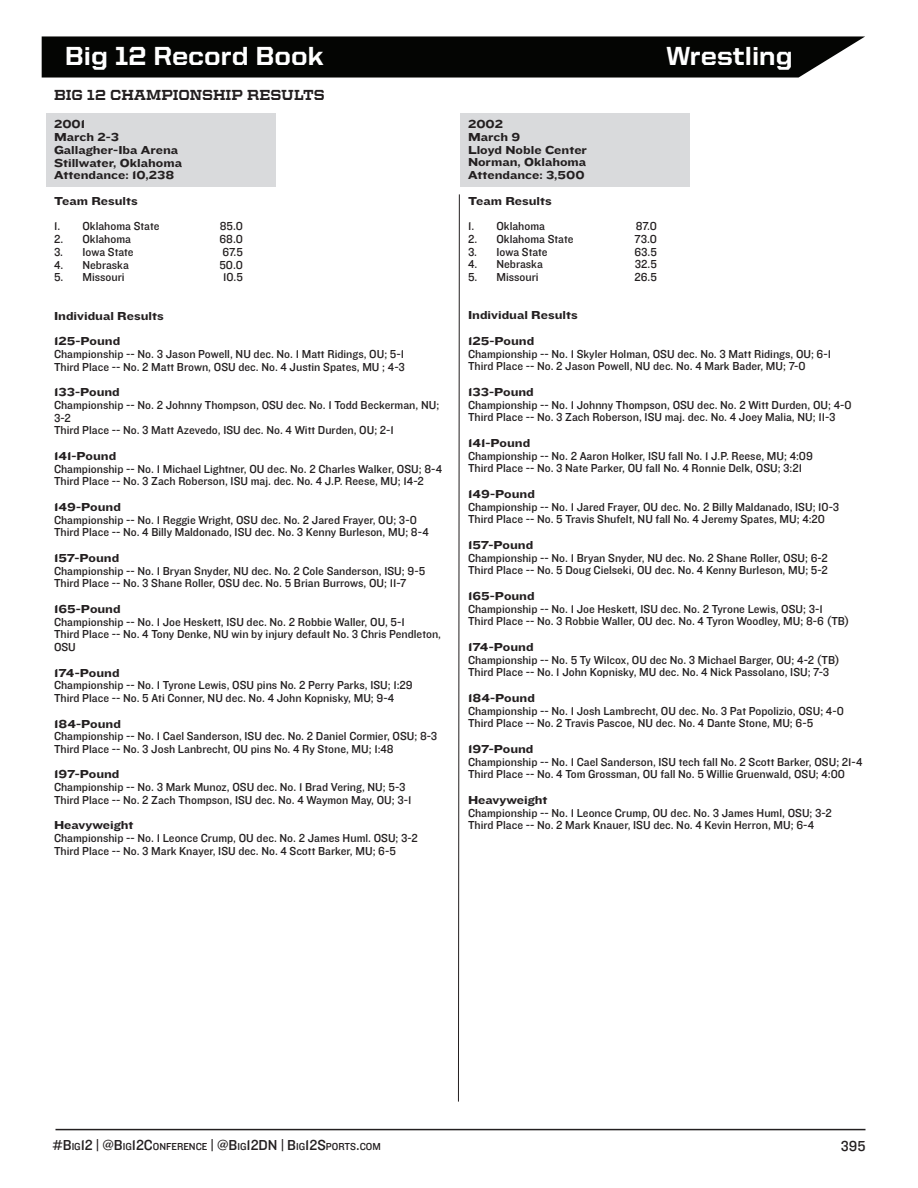
<style>
.page{position:relative;width:918px;height:1188px;background:#fff}
.page>*{position:absolute;margin:0;border:0;box-sizing:border-box;transform-origin:0 0}
.t1{font:800 26.25px "United Sans Semi Ext";color:#fff;scale:.81 1}
.t2{font:15px "Knockout 31 Junior Middlewt";color:#231f20}
.t3{font:800 14.7px "United Serif Ext";letter-spacing:-.005em;color:#231f20;scale:.67 1}
.t4{font:12px/12.8px "Knockout 31 Junior Middlewt";color:#231f20}
.t5{font:12px/12.8px "Knockout 53 Heviweight";color:#231f20}
.t6{font:10.5px "Knockout 31 Junior Middlewt";color:#231f20}
.s1{font-size:15px}
</style>
<div class="page">
<hr style="left:56px;top:1129px;width:810px;height:1px;background:#231f20">
<svg style="left:42px;top:36px;width:823px;height:42px;background:#131412"></svg>
<svg style="left:458px;top:194px;width:2px;height:908px;background:#908e8e"></svg>
<div style="left:46px;top:113px;width:230px;height:73px;background:#d9dadc"></div>
<div style="left:460px;top:113px;width:230px;height:73px;background:#d9dadc"></div>
<h1 class="t1" style="left:65px;top:41px;width:322px">Big 12 Record Book</h1>
<h1 class="t1" style="left:666px;top:41px;width:157px">Wrestling</h1>
<p class="t3" style="left:54px;top:86px;width:406px">BIG 12 CHAMPIONSHIP RESULTS</p>
<p class="t5" style="left:54px;top:118px;width:130px">2001<br>March 2-3<br>Gallagher-Iba Arena<br>Stillwater, Oklahoma<br>Attendance: 10,238</p>
<p class="t5" style="left:54px;top:194px;width:85px">Team Results</p>
<p class="t4" style="left:54px;top:219px;width:107px">1. Oklahoma State</p>
<p class="t4" style="left:220px;top:219px;width:25px">85.0</p>
<p class="t4" style="left:54px;top:232px;width:79px">2. Oklahoma</p>
<p class="t4" style="left:220px;top:232px;width:25px">68.0</p>
<p class="t4" style="left:54px;top:245px;width:81px">3. Iowa State</p>
<p class="t4" style="left:223px;top:245px;width:22px">67.5</p>
<p class="t4" style="left:54px;top:258px;width:76px">4. Nebraska</p>
<p class="t4" style="left:219px;top:258px;width:25px">50.0</p>
<p class="t4" style="left:54px;top:270px;width:72px">5. Missouri</p>
<p class="t4" style="left:223px;top:270px;width:21px">10.5</p>
<p class="t5" style="left:54px;top:302px;width:111px;line-height:25.5px">Individual Results<br>125-Pound</p>
<p class="t4" style="left:54px;top:347px;width:352px">Championship -- No. 3 Jason Powell, NU dec. No. 1 Matt Ridings, OU; 5-1<br>Third Place -- No. 2 Matt Brown, OSU dec. No. 4 Justin Spates, MU ; 4-3</p>
<p class="t5" style="left:54px;top:385px;width:67px">133-Pound</p>
<p class="t4" style="left:54px;top:398px;width:387px">Championship -- No. 2 Johnny Thompson, OSU dec. No. 1 Todd Beckerman, NU;<br>3-2<br>Third Place -- No. 3 Matt Azevedo, ISU dec. No. 4 Witt Durden, OU; 2-1</p>
<p class="t5" style="left:54px;top:449px;width:64px">141-Pound</p>
<p class="t4" style="left:54px;top:462px;width:390px">Championship -- No. 1 Michael Lightner, OU dec. No. 2 Charles Walker, OSU; 8-4<br>Third Place -- No. 3 Zach Roberson, ISU maj. dec. No. 4 J.P. Reese, MU; 14-2</p>
<p class="t5" style="left:54px;top:500px;width:68px">149-Pound</p>
<p class="t4" style="left:54px;top:513px;width:376px">Championship -- No. 1 Reggie Wright, OSU dec. No. 2 Jared Frayer, OU; 3-0<br>Third Place -- No. 4 Billy Maldonado, ISU dec. No. 3 Kenny Burleson, MU; 8-4</p>
<p class="t5" style="left:54px;top:551px;width:67px">157-Pound</p>
<p class="t4" style="left:54px;top:564px;width:373px">Championship -- No. 1 Bryan Snyder, NU dec. No. 2 Cole Sanderson, ISU; 9-5<br>Third Place -- No. 3 Shane Roller, OSU dec. No. 5 Brian Burrows, OU; 11-7</p>
<p class="t5" style="left:54px;top:602px;width:68px">165-Pound</p>
<p class="t4" style="left:54px;top:615px;width:389px">Championship -- No. 1 Joe Heskett, ISU dec. No. 2 Robbie Waller, OU, 5-1<br>Third Place -- No. 4 Tony Denke, NU win by injury default No. 3 Chris Pendleton,<br>OSU</p>
<p class="t5" style="left:54px;top:666px;width:67px">174-Pound</p>
<p class="t4" style="left:54px;top:678px;width:360px">Championship -- No. 1 Tyrone Lewis, OSU pins No. 2 Perry Parks, ISU; 1:29<br>Third Place -- No. 5 Ati Conner, NU dec. No. 4 John Kopnisky, MU; 9-4</p>
<p class="t5" style="left:54px;top:717px;width:68px">184-Pound</p>
<p class="t4" style="left:54px;top:729px;width:385px">Championship -- No. 1 Cael Sanderson, ISU dec. No. 2 Daniel Cormier, OSU; 8-3<br>Third Place -- No. 3 Josh Lanbrecht, OU pins No. 4 Ry Stone, MU; 1:48</p>
<p class="t5" style="left:54px;top:768px;width:67px">197-Pound</p>
<p class="t4" style="left:54px;top:780px;width:359px">Championship -- No. 3 Mark Munoz, OSU dec. No. 1 Brad Vering, NU; 5-3<br>Third Place -- No. 2 Zach Thompson, ISU dec. No. 4 Waymon May, OU; 3-1</p>
<p class="t5" style="left:54px;top:819px;width:81px">Heavyweight</p>
<p class="t4" style="left:54px;top:831px;width:365px">Championship -- No. 1 Leonce Crump, OU dec. No. 2 James Huml. OSU; 3-2<br>Third Place -- No. 3 Mark Knayer, ISU dec. No. 4 Scott Barker, MU; 6-5</p>
<p class="t5" style="left:468px;top:117px;width:121px">2002<br>March 9<br>Lloyd Noble Center<br>Norman, Oklahoma<br>Attendance: 3,500</p>
<p class="t5" style="left:468px;top:194px;width:85px">Team Results</p>
<p class="t4" style="left:468px;top:219px;width:79px">1. Oklahoma</p>
<p class="t4" style="left:636px;top:219px;width:23px">87.0</p>
<p class="t4" style="left:468px;top:232px;width:107px">2. Oklahoma State</p>
<p class="t4" style="left:635px;top:232px;width:24px">73.0</p>
<p class="t4" style="left:468px;top:245px;width:81px">3. Iowa State</p>
<p class="t4" style="left:635px;top:245px;width:24px">63.5</p>
<p class="t4" style="left:468px;top:257px;width:76px">4. Nebraska</p>
<p class="t4" style="left:635px;top:257px;width:24px">32.5</p>
<p class="t4" style="left:468px;top:270px;width:72px">5. Missouri</p>
<p class="t4" style="left:635px;top:270px;width:24px">26.5</p>
<p class="t5" style="left:468px;top:302px;width:111px;line-height:25.5px">Individual Results<br>125-Pound</p>
<p class="t4" style="left:468px;top:347px;width:365px">Championship -- No. 1 Skyler Holman, OSU dec. No. 3 Matt Ridings, OU; 6-1<br>Third Place -- No. 2 Jason Powell, NU dec. No. 4 Mark Bader, MU; 7-0</p>
<p class="t5" style="left:468px;top:385px;width:67px">133-Pound</p>
<p class="t4" style="left:468px;top:398px;width:385px">Championship -- No. 1 Johnny Thompson, OSU dec. No. 2 Witt Durden, OU; 4-0<br>Third Place -- No. 3 Zach Roberson, ISU maj. dec. No. 4 Joey Malia, NU; 11-3</p>
<p class="t5" style="left:468px;top:436px;width:64px">141-Pound</p>
<p class="t4" style="left:468px;top:449px;width:346px">Championship -- No. 2 Aaron Holker, ISU fall No. 1 J.P. Reese, MU; 4:09<br>Third Place -- No. 3 Nate Parker, OU fall No. 4 Ronnie Delk, OSU; 3:21</p>
<p class="t5" style="left:468px;top:487px;width:68px">149-Pound</p>
<p class="t4" style="left:468px;top:500px;width:373px">Championship -- No. 1 Jared Frayer, OU dec. No. 2 Billy Maldanado, ISU; 10-3<br>Third Place -- No. 5 Travis Shufelt, NU fall No. 4 Jeremy Spates, MU; 4:20</p>
<p class="t5" style="left:468px;top:538px;width:67px">157-Pound</p>
<p class="t4" style="left:468px;top:551px;width:361px">Championship -- No. 1 Bryan Snyder, NU dec. No. 2 Shane Roller, OSU; 6-2<br>Third Place -- No. 5 Doug Cielseki, OU dec. No. 4 Kenny Burleson, MU; 5-2</p>
<p class="t5" style="left:468px;top:589px;width:68px">165-Pound</p>
<p class="t4" style="left:468px;top:602px;width:383px">Championship -- No. 1 Joe Heskett, ISU dec. No. 2 Tyrone Lewis, OSU; 3-1<br>Third Place -- No. 3 Robbie Waller, OU dec. No. 4 Tyron Woodley, MU; 8-6 (TB)</p>
<p class="t5" style="left:468px;top:640px;width:67px">174-Pound</p>
<p class="t4" style="left:468px;top:653px;width:373px">Championship -- No. 5 Ty Wilcox, OU dec No. 3 Michael Barger, OU; 4-2 (TB)<br>Third Place -- No. 1 John Kopnisky, MU dec. No. 4 Nick Passolano, ISU; 7-3</p>
<p class="t5" style="left:468px;top:691px;width:68px">184-Pound</p>
<p class="t4" style="left:468px;top:704px;width:377px">Championship -- No. 1 Josh Lambrecht, OU dec. No. 3 Pat Popolizio, OSU; 4-0<br>Third Place -- No. 2 Travis Pascoe, NU dec. No. 4 Dante Stone, MU; 6-5</p>
<p class="t5" style="left:468px;top:742px;width:67px">197-Pound</p>
<p class="t4" style="left:468px;top:755px;width:396px">Championship -- No. 1 Cael Sanderson, ISU tech fall No. 2 Scott Barker, OSU; 21-4<br>Third Place -- No. 4 Tom Grossman, OU fall No. 5 Willie Gruenwald, OSU; 4:00</p>
<p class="t5" style="left:468px;top:793px;width:81px">Heavyweight</p>
<p class="t4" style="left:468px;top:806px;width:365px">Championship -- No. 1 Leonce Crump, OU dec. No. 3 James Huml, OSU; 3-2<br>Third Place -- No. 2 Mark Knauer, ISU dec. No. 4 Kevin Herron, MU; 6-4</p>
<p class="t6" style="left:52px;top:1139px;width:330px"><span class="s1">#B</span>IG<span class="s1">12 | @B</span>IG<span class="s1">12C</span>ONFERENCE <span class="s1">| @B</span>IG<span class="s1">12DN | B</span>IG<span class="s1">12S</span>PORTS<span class="s1">.</span>COM</p>
<p class="t2" style="left:841px;top:1136px;width:26px">395</p>
</div>
